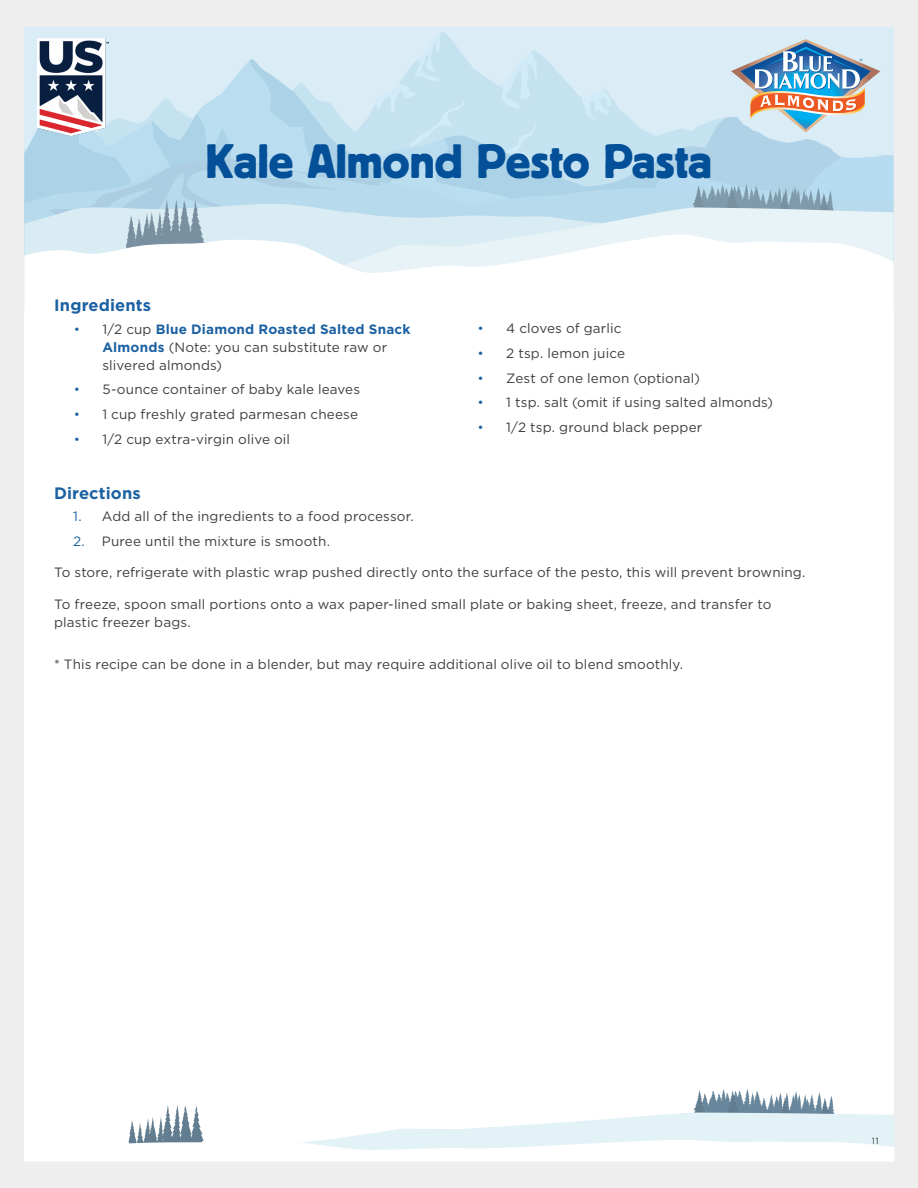
<style>
.page{position:relative;width:918px;height:1188px;background:#eee}
.page>*{position:absolute;margin:0;border:0;box-sizing:border-box;transform-origin:0 0}
.t1{font:48px "Block BE";color:#035098}
.Subheads{font:700 16.5px "Gotham";letter-spacing:.005em;color:#1c61a2}
.Body{font:13.5px/18px "Gotham";letter-spacing:.01em;color:#3e3e3f}
.Body_Bullets{font:9px "Gotham";color:#3e3e3f}
.s1{font-weight:300;color:#1c61a2}
.s2{font-weight:700;color:#1c61a2}
.s3{color:#1c61a2}
</style>
<div class="page">
<div style="left:24px;top:27px;width:870px;height:1133px;background:#fff"></div>
<div style="left:24px;top:27px;width:870px;height:283px;background:#d4e9f4"></div>
<svg style="left:37px;top:32px;width:591px;height:102px"></svg>
<svg style="left:494px;top:122px;width:42px;height:12px"></svg>
<svg style="left:560px;top:117px;width:278px;height:38px"></svg>
<svg style="left:466px;top:134px;width:251px;height:27px;fill:#c5e2f1"></svg>
<svg style="left:466px;top:139px;width:170px;height:22px;fill:#c5e2f1"></svg>
<svg style="left:24px;top:100px;width:26px;height:61px"></svg>
<svg style="left:24px;top:161px;width:631px;height:42px;fill:#abd2e6"></svg>
<svg style="left:655px;top:155px;width:239px;height:52px;background:#accee2"></svg>
<svg style="left:466px;top:207px;width:428px;height:26px;fill:#e8f3f8"></svg>
<svg style="left:50px;top:33px;width:416px;height:200px"></svg>
<svg style="left:24px;top:233px;width:870px;height:77px;background:#f6fafb"></svg>
<img style="left:38px;top:38px;width:73px;height:97px">
<svg style="left:731px;top:39px;width:149px;height:93px"></svg>
<svg style="left:25px;top:1089px;width:870px;height:72px"></svg>
<p class="Subheads" style="left:54px;top:296px;width:98px">Ingredients</p>
<p class="t1" style="left:206px;top:134px;width:508px">Kale Almond Pesto Pasta</p>
<p class="Body" style="left:102px;top:320px;width:309px;text-indent:-29px"><span class="s1">•</span> 1/2 cup <span class="s2">Blue Diamond Roasted Salted Snack<br>Almonds</span> (Note: you can substitute raw or slivered almonds)</p>
<p class="Body" style="left:74px;top:380px;width:288px"><span class="s1">•</span> 5-ounce container of baby kale leaves</p>
<p class="Body" style="left:74px;top:405px;width:286px"><span class="s1">•</span> 1 cup freshly grated parmesan cheese</p>
<p class="Body" style="left:74px;top:430px;width:218px"><span class="s1">•</span> 1/2 cup extra-virgin olive oil</p>
<p class="Subheads" style="left:54px;top:483px;width:88px">Directions</p>
<p class="Body" style="left:478px;top:319px;width:145px"><span class="s1">•</span> 4 cloves of garlic</p>
<p class="Body" style="left:478px;top:344px;width:149px"><span class="s1">•</span> 2 tsp. lemon juice</p>
<p class="Body" style="left:478px;top:369px;width:224px"><span class="s1">•</span> Zest of one lemon (optional)</p>
<p class="Body" style="left:478px;top:393px;width:297px"><span class="s1">•</span> 1 tsp. salt (omit if using salted almonds)</p>
<p class="Body" style="left:478px;top:418px;width:226px"><span class="s1">•</span> 1/2 tsp. ground black pepper</p>
<p class="Body" style="left:73px;top:507px;width:342px"><span class="s3">1.</span> Add all of the ingredients to a food processor.</p>
<p class="Body" style="left:73px;top:532px;width:258px"><span class="s3">2.</span> Puree until the mixture is smooth.</p>
<p class="Body" style="left:54px;top:563px;width:753px">To store, refrigerate with plastic wrap pushed directly onto the surface of the pesto, this will prevent browning.</p>
<p class="Body" style="left:54px;top:595px;width:719px">To freeze, spoon small portions onto a wax paper-lined small plate or baking sheet, freeze, and transfer to plastic freezer bags.</p>
<p class="Body" style="left:54px;top:655px;width:631px">* This recipe can be done in a blender, but may require additional olive oil to blend smoothly.</p>
<p class="Body_Bullets" style="left:872px;top:1136px;width:8px">11</p>
</div>
